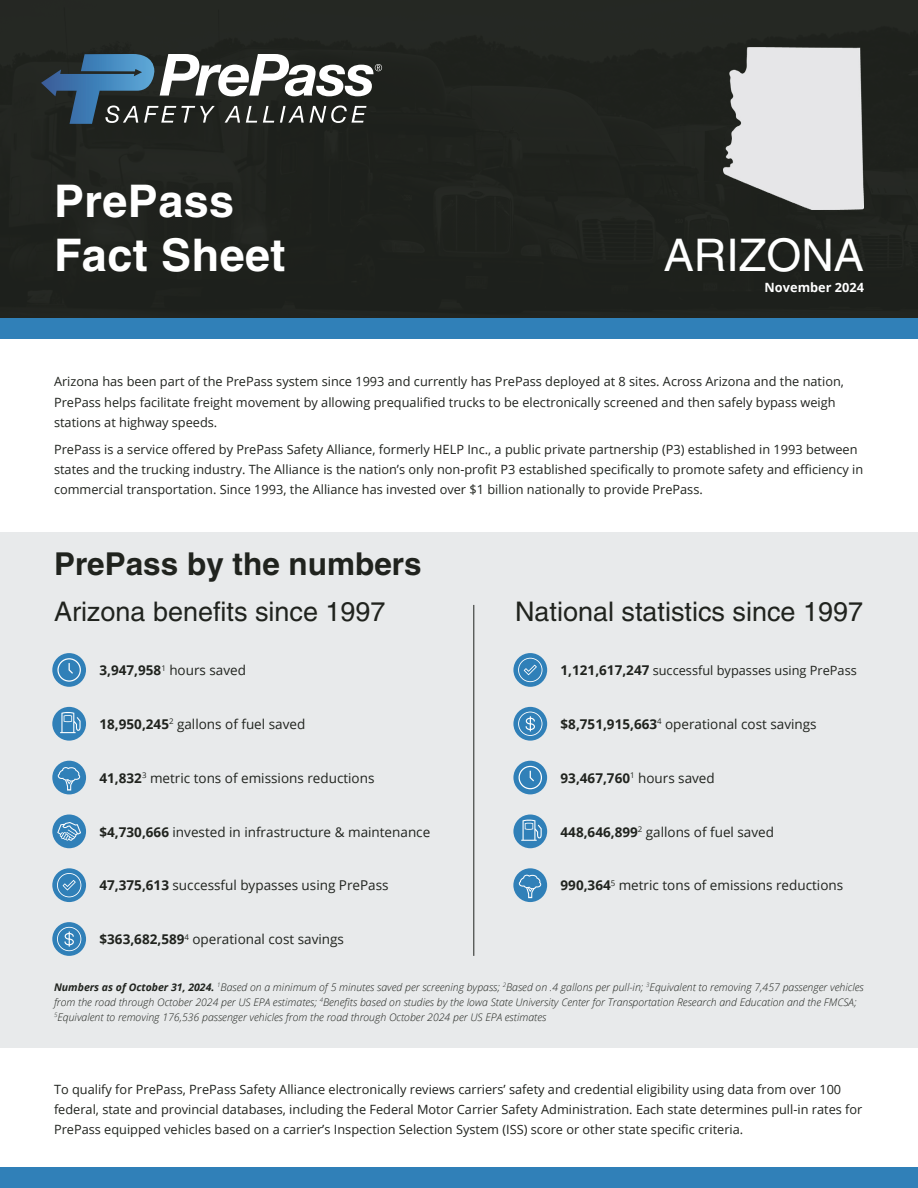
<style>
.page{position:relative;width:918px;height:1188px;background:#fff}
.page>*{position:absolute;margin:0;border:0;box-sizing:border-box;transform-origin:0 0}
.t1{font:700 45px "Helvetica";letter-spacing:.01em;color:#fff}
.t2{font:45px "Helvetica";color:#fff}
.t3{font:700 31.5px "Helvetica";color:#20231e}
.t4{font:27px "Helvetica";color:#20231e}
.t5{font:13.5px "Open Sans";color:#20231e}
.t6{font:700 13.5px "Open Sans";color:#20231e}
.t7{font:12.75px/20.2px "Open Sans";color:#20231e}
.t8{font:700 12.75px "Open Sans";color:#fff}
.t9{font:italic 300 10.5px/15px "Open Sans";color:#20231e}
.s1{font-weight:700}
.s2{font-weight:700;font-size:13.5px}
.s3{font-weight:400}
</style>
<div class="page">
<div style="left:0;top:532px;width:918px;height:516px;background:#e8eaeb"></div>
<hr style="left:473px;top:605px;width:1px;height:351px;background:#20231e">
<div style="left:0;top:0;width:918px;height:319px;background:#1f221e"></div>
<div style="left:0;top:1168px;width:918px;height:20px;background:#3080b8"></div>
<div style="left:0;top:319px;width:918px;height:20px;background:#3080b8"></div>
<img style="left:723px;top:47px;width:141px;height:162px">
<svg style="left:41px;top:54px;width:341px;height:70px"></svg>
<div style="left:42px;top:169px;width:257px;height:117px;background:#20231e"></div>
<div style="left:651px;top:224px;width:226px;height:62px;background:#20231e"></div>
<div style="left:513px;top:815px;width:34px;height:33px;background:#3080b8;border-radius:50%"></div>
<svg style="left:521px;top:819px;width:21px;height:22px"></svg>
<div style="left:513px;top:761px;width:34px;height:33px;background:#3080b8;border-radius:50%"></div>
<svg style="left:519px;top:766px;width:23px;height:23px"></svg>
<div style="left:513px;top:868px;width:34px;height:34px;background:#3080b8;border-radius:50%"></div>
<svg style="left:519px;top:875px;width:22px;height:23px"></svg>
<svg style="left:513px;top:653px;width:34px;height:34px"></svg>
<svg style="left:518px;top:658px;width:24px;height:24px"></svg>
<svg style="left:513px;top:707px;width:34px;height:34px"></svg>
<svg style="left:518px;top:712px;width:24px;height:24px"></svg>
<div style="left:52px;top:707px;width:34px;height:34px;background:#3080b8;border-radius:50%"></div>
<svg style="left:60px;top:712px;width:21px;height:21px"></svg>
<div style="left:52px;top:653px;width:34px;height:34px;background:#3080b8;border-radius:50%"></div>
<svg style="left:57px;top:658px;width:24px;height:24px"></svg>
<div style="left:52px;top:761px;width:34px;height:33px;background:#3080b8;border-radius:50%"></div>
<svg style="left:58px;top:767px;width:22px;height:24px"></svg>
<svg style="left:52px;top:868px;width:34px;height:34px"></svg>
<svg style="left:57px;top:873px;width:24px;height:24px"></svg>
<div style="left:52px;top:815px;width:34px;height:33px;background:#3080b8;border-radius:50%"></div>
<svg style="left:57px;top:822px;width:24px;height:19px"></svg>
<svg style="left:52px;top:922px;width:34px;height:34px"></svg>
<svg style="left:57px;top:927px;width:24px;height:24px"></svg>
<p class="t1" style="left:54px;top:174px;width:182px">PrePass</p>
<p class="t1" style="left:54px;top:228px;width:233px">Fact Sheet</p>
<p class="t2" style="left:664px;top:229px;width:202px">ARIZONA</p>
<p class="t8" style="left:765px;top:278px;width:101px">November 2024</p>
<p class="t7" style="left:54px;top:371px;width:792px">Arizona has been part of the PrePass system since 1993 and currently has PrePass deployed at 8 sites. Across Arizona and the nation,<br>PrePass helps facilitate freight movement by allowing prequalified trucks to be electronically screened and then safely bypass weigh stations at highway speeds.</p>
<p class="t7" style="left:54px;top:439px;width:811px">PrePass is a service offered by PrePass Safety Alliance, formerly HELP Inc., a public private partnership (P3) established in 1993 between states and the trucking industry. The Alliance is the nation’s only non-profit P3 established specifically to promote safety and efficiency in commercial transportation. Since 1993, the Alliance has invested over $1 billion nationally to provide PrePass.</p>
<p class="t3" style="left:54px;top:545px;width:369px">PrePass by the numbers</p>
<p class="t4" style="left:54px;top:596px;width:333px">Arizona benefits since 1997</p>
<p class="t4" style="left:515px;top:596px;width:350px">National statistics since 1997</p>
<p class="t5" style="left:100px;top:661px;width:148px"><span class="s1">3,947,958</span><sup>1</sup> hours saved</p>
<p class="t7" style="left:561px;top:660px;width:298px"><span class="s2">1,121,617,247</span> successful bypasses using PrePass</p>
<p class="t5" style="left:100px;top:715px;width:207px"><span class="s1">18,950,245</span><sup>2</sup> gallons of fuel saved</p>
<p class="t5" style="left:561px;top:715px;width:258px"><span class="s1">$8,751,915,663</span><sup>4</sup> operational cost savings</p>
<p class="t5" style="left:100px;top:769px;width:276px"><span class="s1">41,832</span><sup>3</sup> metric tons of emissions reductions</p>
<p class="t6" style="left:561px;top:768px;width:156px">93,467,760<sup>1</sup> <span class="s3">hours saved</span></p>
<p class="t5" style="left:100px;top:822px;width:332px"><span class="s1">$4,730,666</span> invested in infrastructure &amp; maintenance</p>
<p class="t5" style="left:561px;top:822px;width:215px"><span class="s1">448,646,899</span><sup>2</sup> gallons of fuel saved</p>
<p class="t5" style="left:100px;top:876px;width:291px"><span class="s1">47,375,613</span> successful bypasses using PrePass</p>
<p class="t5" style="left:561px;top:876px;width:284px"><span class="s1">990,364</span><sup>5</sup> metric tons of emissions reductions</p>
<p class="t5" style="left:100px;top:930px;width:246px"><span class="s1">$363,682,589</span><sup>4</sup> operational cost savings</p>
<p class="t9" style="left:54px;top:979px;width:811px"><span class="s1">Numbers as of October 31, 2024.</span> <sup>1</sup>Based on a minimum of 5 minutes saved per screening bypass; <sup>2</sup>Based on .4 gallons per pull-in; <sup>3</sup>Equivalent to removing 7,457 passenger vehicles from the road through October 2024 per US EPA estimates; <sup>4</sup>Benefits based on studies by the Iowa State University Center for Transportation Research and Education and the FMCSA;<br><sup>5</sup>Equivalent to removing 176,536 passenger vehicles from the road through October 2024 per US EPA estimates</p>
<p class="t7" style="left:54px;top:1078px;width:810px">To qualify for PrePass, PrePass Safety Alliance electronically reviews carriers’ safety and credential eligibility using data from over 100 federal, state and provincial databases, including the Federal Motor Carrier Safety Administration. Each state determines pull-in rates for<br>PrePass equipped vehicles based on a carrier’s Inspection Selection System (ISS) score or other state specific criteria.</p>
</div>
